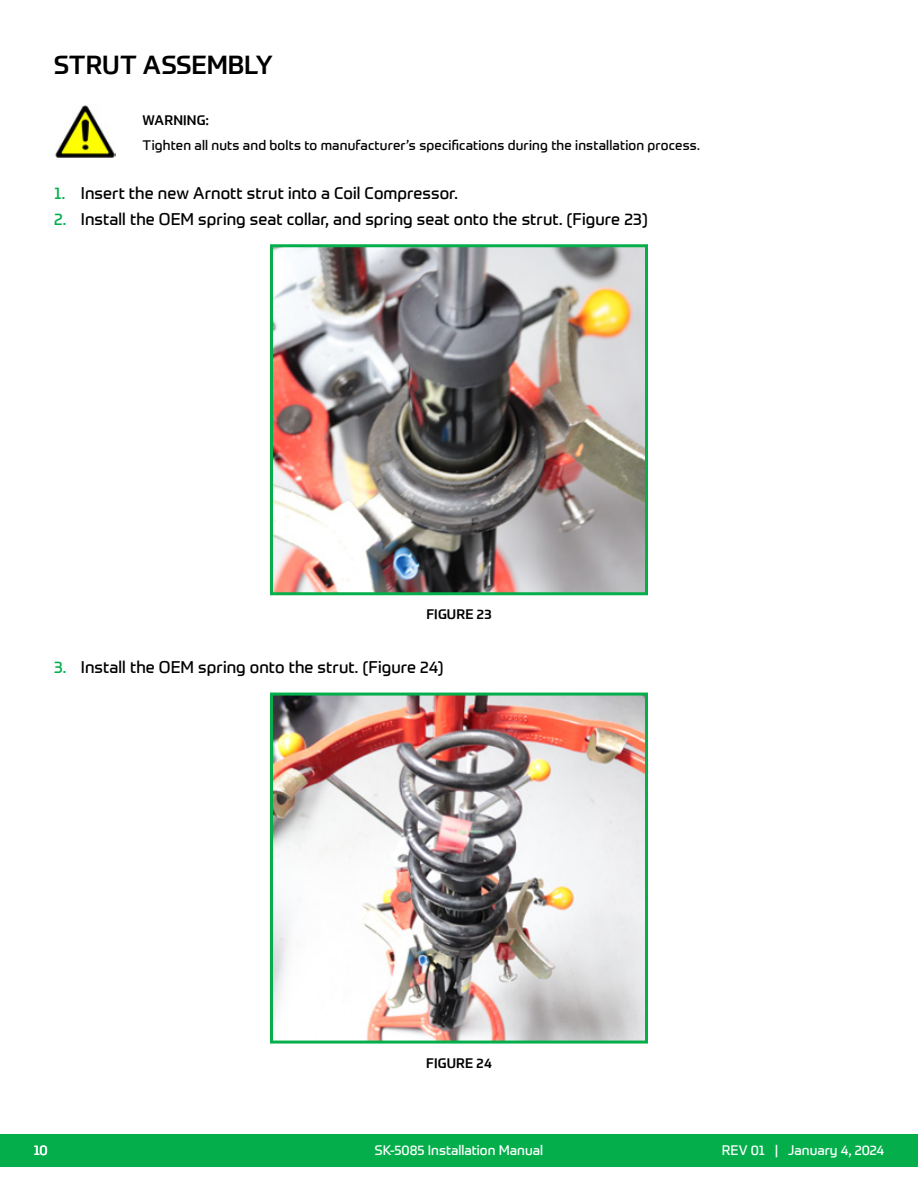
<style>
.page{position:relative;width:918px;height:1188px;background:#fff}
.page>*{position:absolute;margin:0;border:0;box-sizing:border-box;transform-origin:0 0}
.t1{font:500 25.5px "Prometo";color:#000}
.t2{font:16.5px "Prometo";letter-spacing:.005em;color:#000}
.t3{font:13.5px "Prometo";letter-spacing:.01em;color:#000}
.t4{font:13.5px "Prometo";color:#fff}
.t5{font:500 13.5px "Prometo";letter-spacing:.01em;color:#000}
.s1{color:#04af4b}
</style>
<div class="page">
<div style="left:0;top:1134px;width:918px;height:32px;background:#04af4b"></div>
<img style="left:274px;top:248px;width:370px;height:343px">
<div style="left:270px;top:244px;width:378px;height:351px;border:3px solid #04af4b"></div>
<img style="left:274px;top:697px;width:370px;height:343px">
<div style="left:270px;top:693px;width:378px;height:351px;border:3px solid #04af4b"></div>
<img style="left:55px;top:105px;width:61px;height:53px">
<h1 class="t1" style="left:54px;top:49px;width:220px">STRUT ASSEMBLY</h1>
<p class="t5" style="left:143px;top:111px;width:68px">WARNING:</p>
<p class="t3" style="left:143px;top:137px;width:559px">Tighten all nuts and bolts to manufacturer’s specifications during the installation process.</p>
<p class="t2" style="left:54px;top:183px;width:405px"><span class="s1">1.</span> Insert the new Arnott strut into a Coil Compressor.</p>
<p class="t2" style="left:54px;top:209px;width:595px"><span class="s1">2.</span> Install the OEM spring seat collar, and spring seat onto the strut. (Figure 23)</p>
<p class="t5" style="left:426px;top:606px;width:67px">FIGURE 23</p>
<p class="t2" style="left:54px;top:657px;width:391px"><span class="s1">3.</span> Install the OEM spring onto the strut. (Figure 24)</p>
<p class="t5" style="left:426px;top:1054px;width:67px">FIGURE 24</p>
<p class="t4" style="left:34px;top:1142px;width:15px">10</p>
<p class="t4" style="left:375px;top:1142px;width:170px">SK-5085 Installation Manual</p>
<p class="t4" style="left:722px;top:1142px;width:164px">REV 01 | January 4, 2024</p>
</div>
